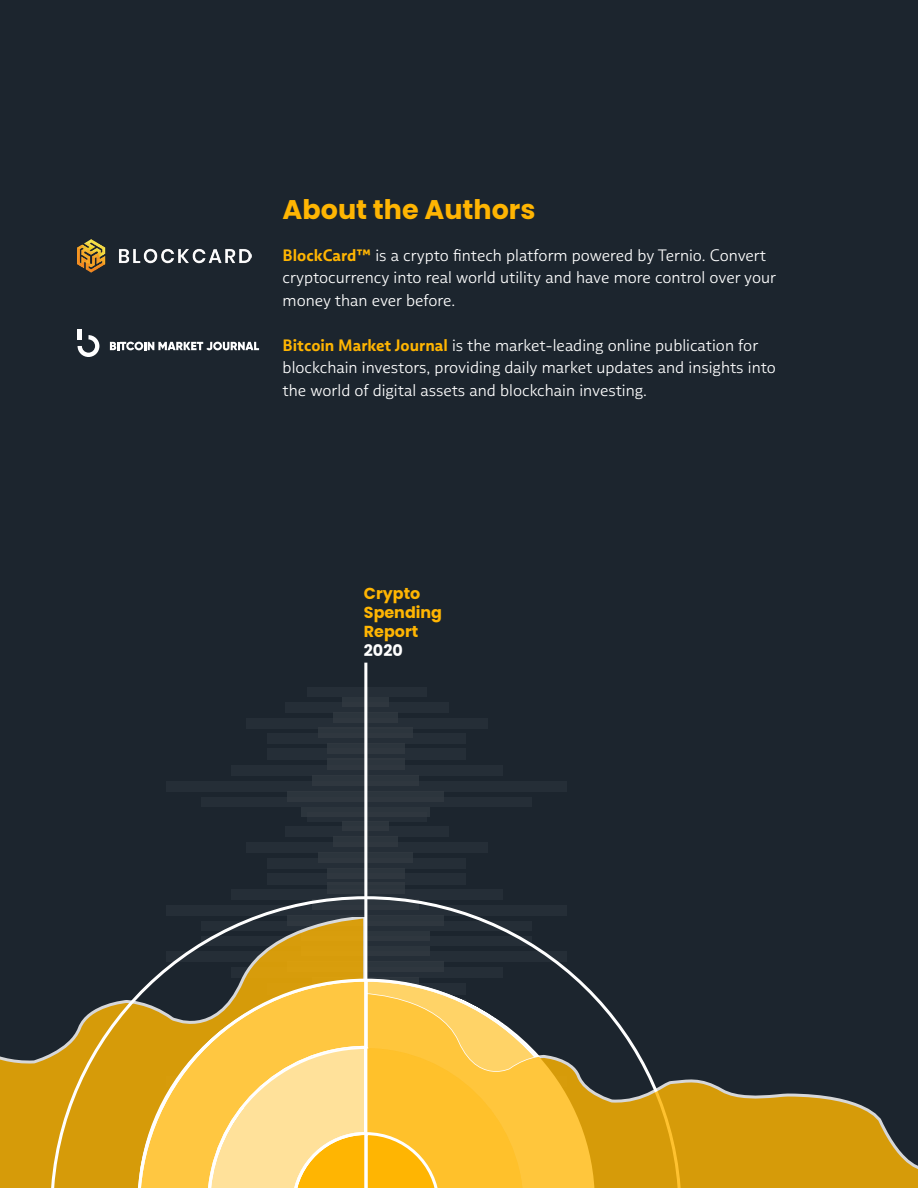
<style>
.page{position:relative;width:918px;height:1188px;background:#1c252e}
.page>*{position:absolute;margin:0;border:0;box-sizing:border-box;transform-origin:0 0}
.t1{font:700 27px "Poppins";color:#ffb502}
.t2{font:300 16.5px/22.5px "Multiple Sans Alt II";color:#fff}
.t3{font:700 15.9px/19px "Poppins";color:#ffb502}
.t4{font:700 15.9px "Poppins";color:#fff}
.s1{font-weight:700;color:#ffb502}
</style>
<div class="page">
<div style="left:365px;top:797px;width:167px;height:10px;background:#252e37"></div>
<div style="left:365px;top:781px;width:202px;height:10px;background:#252e37"></div>
<div style="left:201px;top:797px;width:167px;height:10px;background:#252e37"></div>
<div style="left:166px;top:781px;width:202px;height:10px;background:#252e37"></div>
<div style="left:0;top:1054px;width:50px;height:134px;background:#d69b09"></div>
<svg style="left:78px;top:335px;width:21px;height:22px"></svg>
<hr style="left:78px;top:329px;width:4px;height:10px;background:#fff">
<svg style="left:110px;top:342px;width:149px;height:8px"></svg>
<img style="left:78px;top:240px;width:173px;height:32px">
<svg style="left:50px;top:939px;width:529px;height:249px"></svg>
<svg style="left:137px;top:979px;width:69px;height:209px"></svg>
<svg style="left:596px;top:996px;width:322px;height:192px"></svg>
<svg style="left:525px;top:979px;width:69px;height:15px"></svg>
<svg style="left:525px;top:994px;width:70px;height:194px"></svg>
<svg style="left:206px;top:663px;width:319px;height:525px"></svg>
<h1 class="t1" style="left:283px;top:194px;width:254px">About the Authors</h1>
<p class="t2" style="left:283px;top:244px;width:495px"><span class="s1">BlockCard™</span> is a crypto fintech platform powered by Ternio. Convert cryptocurrency into real world utility and have more control over your money than ever before.</p>
<p class="t2" style="left:283px;top:334px;width:495px"><span class="s1">Bitcoin Market Journal</span> is the market-leading online publication for blockchain investors, providing daily market updates and insights into the world of digital assets and blockchain investing.</p>
<p class="t3" style="left:364px;top:584px;width:80px">Crypto<br>Spending<br>Report</p>
<p class="t4" style="left:364px;top:642px;width:40px">2020</p>
</div>
